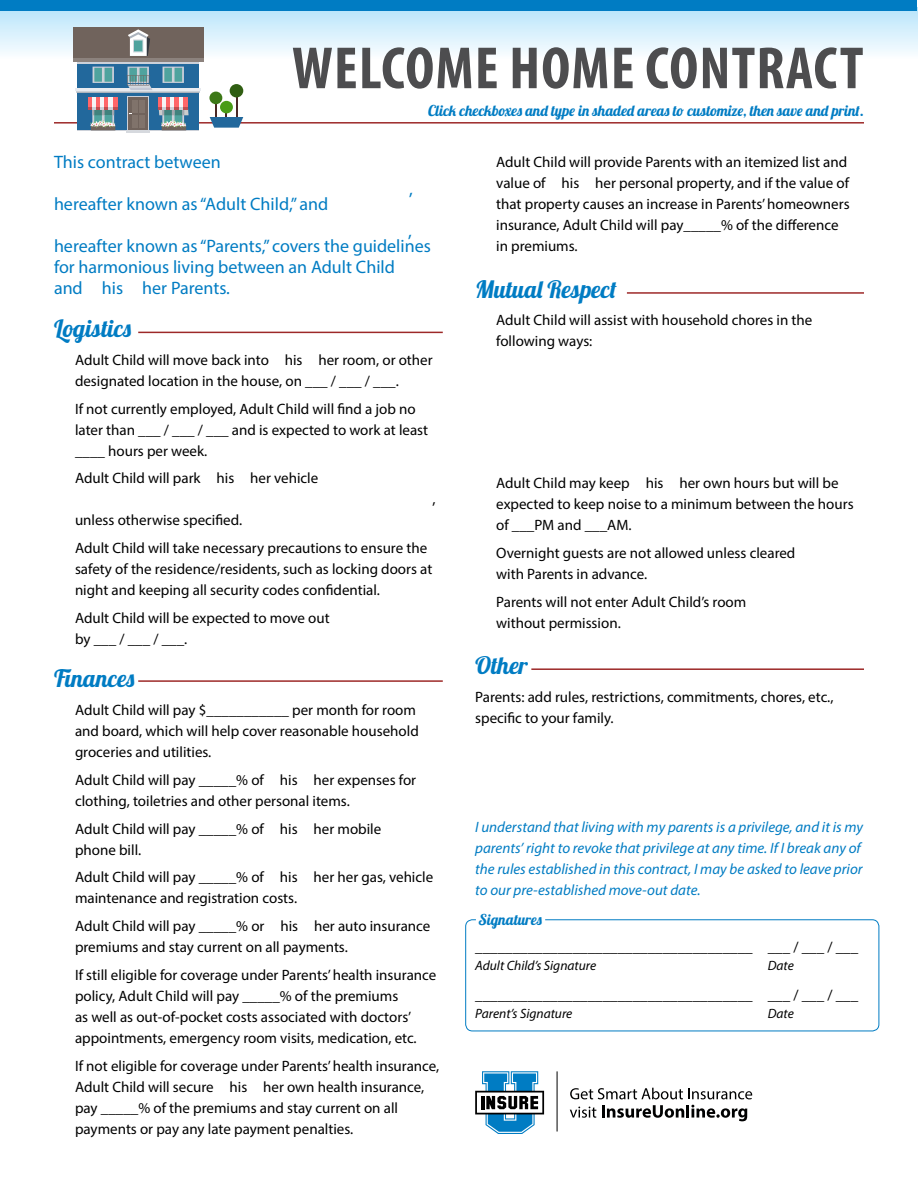
<style>
.page{position:relative;width:918px;height:1188px;background:#fff}
.page>*{position:absolute;margin:0;border:0;box-sizing:border-box;transform-origin:0 0}
.t1{font:700 condensed 60px "Myriad Pro";letter-spacing:.02em;color:#4d4d4f}
.t2{font:24px "Lobster 1.4";color:#007cc3}
.t3{font:18px/15px "Myriad Pro";color:#007cc3}
.t4{font:15px/21px "Myriad Pro";color:#000}
.t5{font:italic 15px/21px "Myriad Pro";color:#007cc3}
.t6{font:15px "Lobster 1.4";color:#007cc3}
.t7{font:italic 13.5px "Myriad Pro";color:#000}
</style>
<div class="page">
<svg style="left:1px;top:10px;width:916px;height:112px"></svg>
<hr style="left:54px;top:122px;width:810px;height:2px;background:#9d2928">
<hr style="left:138px;top:332px;width:305px;height:1px;background:#9d2928">
<hr style="left:627px;top:292px;width:237px;height:2px;background:#9d2928">
<hr style="left:531px;top:668px;width:333px;height:2px;background:#9d2928">
<hr style="left:138px;top:680px;width:305px;height:2px;background:#9d2928">
<hr style="left:557px;top:1071px;width:1px;height:61px;background:#000101">
<svg style="left:475px;top:1071px;width:69px;height:63px"></svg>
<svg style="left:570px;top:1088px;width:182px;height:11px"></svg>
<svg style="left:570px;top:1107px;width:26px;height:11px"></svg>
<svg style="left:602px;top:1105px;width:145px;height:16px"></svg>
<div style="left:466px;top:920px;width:413px;height:111px;border:1px solid #007cc3;border-radius:7px"></div>
<div style="left:78px;top:57px;width:121px;height:73px;background:#22689c"></div>
<div style="left:78px;top:58px;width:121px;height:6px;background:#ccd1d9"></div>
<div style="left:73px;top:28px;width:130px;height:34px;background:#70635c"></div>
<hr style="left:73px;top:58px;width:130px;height:4px;background:#8c827d">
<svg style="left:163px;top:67px;width:21px;height:16px"></svg>
<svg style="left:93px;top:67px;width:21px;height:16px"></svg>
<svg style="left:128px;top:96px;width:21px;height:34px"></svg>
<div style="left:129px;top:97px;width:19px;height:33px;background:#70635c"></div>
<div style="left:139px;top:115px;width:6px;height:13px;background:#80736b"></div>
<div style="left:132px;top:115px;width:5px;height:13px;background:#80736b"></div>
<div style="left:139px;top:100px;width:6px;height:13px;background:#80736b"></div>
<div style="left:132px;top:100px;width:5px;height:13px;background:#80736b"></div>
<hr style="left:126px;top:130px;width:24px;height:3px;background:#d6d9de">
<hr style="left:77px;top:90px;width:123px;height:2px;background:#ccd1d6">
<hr style="left:75px;top:88px;width:126px;height:2px;background:#e8ebf0">
<hr style="left:78px;top:92px;width:121px;height:1px;background:#abb3bd">
<svg style="left:90px;top:109px;width:25px;height:21px"></svg>
<hr style="left:88px;top:98px;width:4px;height:11px;background:#bf4d4f">
<hr style="left:88px;top:97px;width:4px;height:10px;background:#ff6669">
<hr style="left:92px;top:98px;width:4px;height:11px;background:#ccd1d9">
<hr style="left:92px;top:97px;width:4px;height:10px;background:#f5f5f7">
<hr style="left:96px;top:98px;width:4px;height:11px;background:#bf4d4f">
<hr style="left:96px;top:97px;width:4px;height:10px;background:#ff6669">
<div style="left:100px;top:98px;width:5px;height:11px;background:#ccd1d9"></div>
<div style="left:100px;top:97px;width:5px;height:10px;background:#f5f5f7"></div>
<svg style="left:105px;top:97px;width:4px;height:10px"></svg>
<hr style="left:109px;top:98px;width:4px;height:11px;background:#ccd1d9">
<hr style="left:109px;top:97px;width:4px;height:10px;background:#f5f5f7">
<hr style="left:113px;top:98px;width:4px;height:11px;background:#bf4d4f">
<hr style="left:113px;top:97px;width:4px;height:10px;background:#ff6669">
<svg style="left:158px;top:97px;width:31px;height:33px"></svg>
<hr style="left:158px;top:98px;width:4px;height:11px;background:#bf4d4f">
<hr style="left:158px;top:97px;width:4px;height:10px;background:#ff6669">
<hr style="left:162px;top:98px;width:4px;height:11px;background:#ccd1d9">
<hr style="left:162px;top:97px;width:4px;height:10px;background:#f5f5f7">
<div style="left:166px;top:98px;width:5px;height:11px;background:#bf4d4f"></div>
<div style="left:166px;top:97px;width:5px;height:10px;background:#ff6669"></div>
<svg style="left:171px;top:97px;width:4px;height:10px"></svg>
<hr style="left:175px;top:98px;width:4px;height:11px;background:#bf4d4f">
<hr style="left:175px;top:97px;width:4px;height:10px;background:#ff6669">
<hr style="left:179px;top:98px;width:4px;height:11px;background:#ccd1d9">
<hr style="left:179px;top:97px;width:4px;height:10px;background:#f5f5f7">
<hr style="left:183px;top:98px;width:4px;height:11px;background:#bf4d4f">
<hr style="left:183px;top:97px;width:4px;height:10px;background:#ff6669">
<svg style="left:128px;top:29px;width:22px;height:27px"></svg>
<svg style="left:126px;top:67px;width:26px;height:23px"></svg>
<div style="left:230px;top:84px;width:13px;height:13px;background:#305e12;border-radius:50%"></div>
<svg style="left:210px;top:91px;width:33px;height:37px"></svg>
<div style="left:209px;top:92px;width:13px;height:12px;background:#3d7817;border-radius:50%"></div>
<div style="left:1px;top:0;width:916px;height:10px;background:#007cc3"></div>
<h1 class="t1" style="left:292px;top:31px;width:573px">WELCOME HOME CONTRACT</h1>
<p class="t6" style="left:428px;top:101px;width:437px">Click checkboxes and type in shaded areas to customize, then save and print.</p>
<p class="t3" style="left:54px;top:154px;width:168px">This contract between</p>
<p class="t3" style="left:409px;top:181px;width:5px">,</p>
<p class="t3" style="left:54px;top:196px;width:276px">hereafter known as “Adult Child,” and</p>
<p class="t3" style="left:54px;top:223px;width:378px;text-indent:354px">, hereafter known as “Parents,” covers the guidelines</p>
<p class="t3" style="left:54px;top:256px;width:342px;line-height:21px">for harmonious living between an Adult Child and his her Parents.</p>
<h2 class="t2" style="left:54px;top:313px;width:78px">Logistics</h2>
<p class="t4" style="left:75px;top:349px;width:359px">Adult Child will move back into his her room, or other designated location in the house, on ___ / ___ / ___.</p>
<p class="t4" style="left:75px;top:398px;width:355px">If not currently employed, Adult Child will find a job no later than ___ / ___ / ___ and is expected to work at least ____ hours per week.</p>
<p class="t4" style="left:75px;top:468px;width:245px">Adult Child will park his her vehicle</p>
<p class="t4" style="left:432px;top:489px;width:5px">,</p>
<p class="t4" style="left:75px;top:506px;width:354px;line-height:27.8px">unless otherwise specified.<br>Adult Child will take necessary precautions to ensure the</p>
<p class="t4" style="left:75px;top:558px;width:359px">safety of the residence/residents, such as locking doors at night and keeping all security codes confidential.</p>
<p class="t4" style="left:75px;top:607px;width:256px">Adult Child will be expected to move out by ___ / ___ / ___.</p>
<h2 class="t2" style="left:54px;top:663px;width:82px">Finances</h2>
<p class="t4" style="left:75px;top:699px;width:345px">Adult Child will pay $___________ per month for room and board, which will help cover reasonable household groceries and utilities.</p>
<p class="t4" style="left:75px;top:769px;width:343px">Adult Child will pay _____% of his her expenses for clothing, toiletries and other personal items.</p>
<p class="t4" style="left:75px;top:818px;width:308px">Adult Child will pay _____% of his her mobile phone bill.</p>
<p class="t4" style="left:75px;top:867px;width:360px">Adult Child will pay _____% of his her her gas, vehicle maintenance and registration costs.</p>
<p class="t4" style="left:75px;top:915px;width:357px">Adult Child will pay _____% or his her auto insurance premiums and stay current on all payments.</p>
<p class="t4" style="left:75px;top:964px;width:363px">If still eligible for coverage under Parents’ health insurance policy, Adult Child will pay _____% of the premiums<br>as well as out-of-pocket costs associated with doctors’ appointments, emergency room visits, medication, etc.</p>
<p class="t4" style="left:75px;top:1055px;width:366px">If not eligible for coverage under Parents’ health insurance, Adult Child will secure his her own health insurance, pay _____% of the premiums and stay current on all payments or pay any late payment penalties.</p>
<p class="t4" style="left:496px;top:151px;width:355px">Adult Child will provide Parents with an itemized list and value of his her personal property, and if the value of that property causes an increase in Parents’ homeowners insurance, Adult Child will pay_____% of the difference in premiums.</p>
<h2 class="t2" style="left:475px;top:274px;width:143px">Mutual Respect</h2>
<p class="t4" style="left:496px;top:310px;width:318px">Adult Child will assist with household chores in the following ways:</p>
<p class="t4" style="left:496px;top:472px;width:359px">Adult Child may keep his her own hours but will be expected to keep noise to a minimum between the hours of ___PM and ___AM.</p>
<p class="t4" style="left:496px;top:542px;width:301px">Overnight guests are not allowed unless cleared with Parents in advance.</p>
<p class="t4" style="left:496px;top:591px;width:252px">Parents will not enter Adult Child’s room without permission.</p>
<h2 class="t2" style="left:475px;top:650px;width:54px">Other</h2>
<p class="t4" style="left:475px;top:686px;width:360px">Parents: add rules, restrictions, commitments, chores, etc., specific to your family.</p>
<p class="t5" style="left:475px;top:816px;width:390px">I understand that living with my parents is a privilege, and it is my parents’ right to revoke that privilege at any time. If I break any of the rules established in this contract, I may be asked to leave prior to our pre-established move-out date.</p>
<p class="t6" style="left:478px;top:910px;width:65px">Signatures</p>
<p class="t4" style="left:475px;top:937px;width:385px">_____________________________________ ___ / ___ / ___</p>
<p class="t7" style="left:475px;top:957px;width:123px">Adult Child’s Signature</p>
<p class="t7" style="left:768px;top:957px;width:28px">Date</p>
<p class="t4" style="left:475px;top:985px;width:385px">_____________________________________ ___ / ___ / ___</p>
<p class="t7" style="left:475px;top:1005px;width:99px">Parent’s Signature</p>
<p class="t7" style="left:768px;top:1005px;width:28px">Date</p>
</div>
